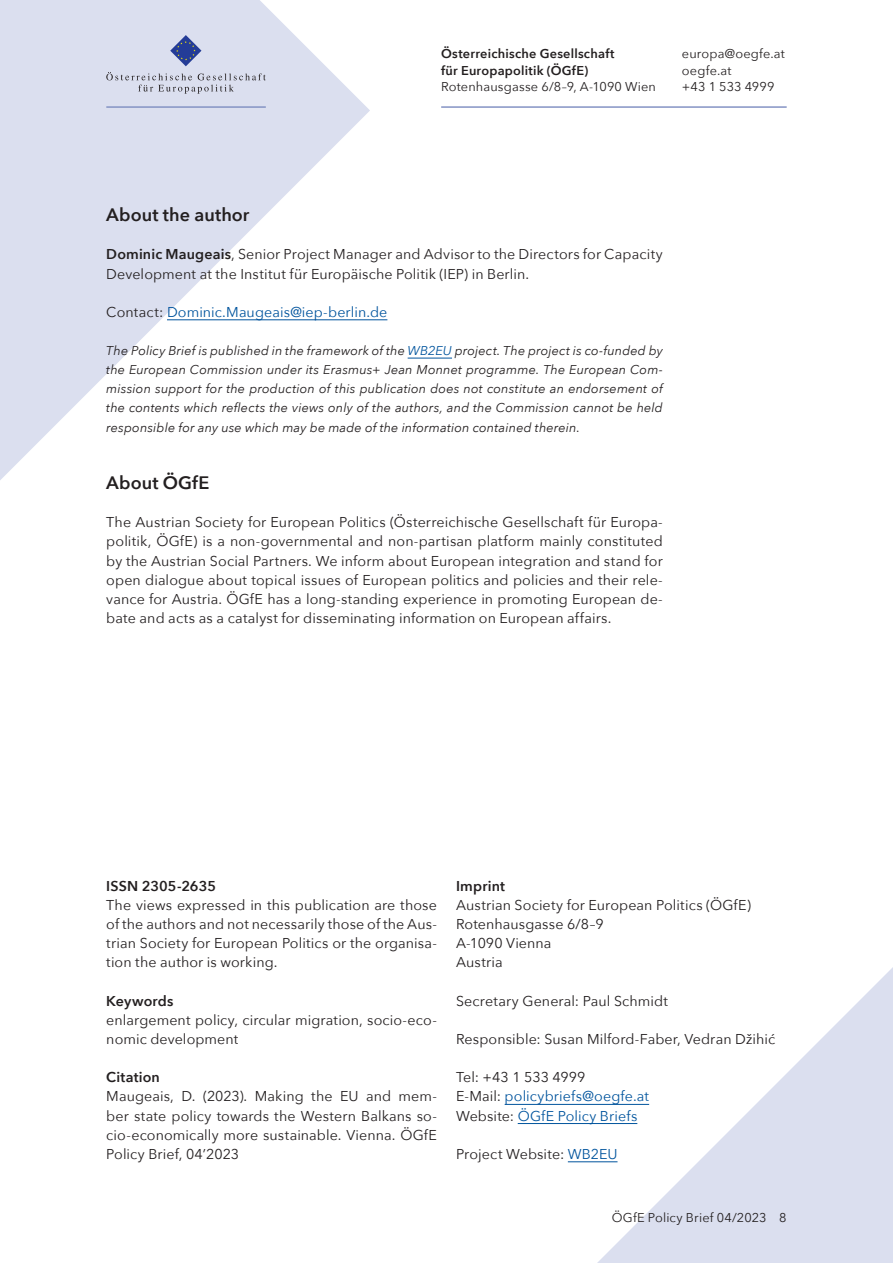
<style>
.page{position:relative;width:893px;height:1263px;background:#fff}
.page>*{position:absolute;margin:0;border:0;box-sizing:border-box;transform-origin:0 0}
.Überschrift_3{font:600 18px "Avenir Next";letter-spacing:.005em;color:#231f20}
.p{font:14.25px/19.2px "Avenir Next";letter-spacing:.005em;color:#231f20}
.p-2{font:14.25px "Avenir Next";letter-spacing:.005em;color:#01549d}
.p-3{font:600 14.25px "Avenir Next";letter-spacing:.01em;color:#231f20}
.Überschrift_3-2{font:italic 12.75px/19.2px "Avenir Next";letter-spacing:.01em;color:#231f20;text-align:justify}
.p-4{font:12.75px "Avenir Next";letter-spacing:.015em;color:#231f20}
.p-5{font:600 12.75px/16.5px "Avenir Next";letter-spacing:.02em;color:#231f20}
.p_Pagina{font:12.75px "Avenir Next";letter-spacing:.01em;color:#231f20}
.s1{font-weight:600}
.s2{color:#231f20}
.s3{color:#01549d}
</style>
<div class="page">
<svg style="left:0;top:0;width:370px;height:480px;fill:#dbdfef"></svg>
<svg style="left:597px;top:967px;width:296px;height:296px"></svg>
<hr style="left:441px;top:106px;width:346px;height:2px;background:#8493c4">
<hr style="left:106px;top:106px;width:160px;height:2px;background:#8493c4">
<svg style="left:170px;top:35px;width:31px;height:31px"></svg>
<svg style="left:106px;top:72px;width:160px;height:22px;background:#c9cddb"></svg>
<hr style="left:167px;top:319px;width:220px;height:1px;background:#01549d">
<hr style="left:408px;top:358px;width:44px;height:1px;background:#01549d">
<hr style="left:505px;top:1104px;width:144px;height:1px;background:#01549d">
<hr style="left:518px;top:1123px;width:119px;height:1px;background:#01549d">
<hr style="left:568px;top:1161px;width:49px;height:1px;background:#01549d">
<p class="p-5" style="left:441px;top:45px;width:175px">Österreichische Gesellschaft für Europapolitik (ÖGfE)</p>
<p class="p-4" style="left:441px;top:76px;width:216px">Rotenhausgasse 6/8–9, A-1090 Wien</p>
<p class="p-4" style="left:682px;top:43px;width:104px">europa@oegfe.at</p>
<p class="p-4" style="left:682px;top:60px;width:51px">oegfe.at</p>
<p class="p-4" style="left:682px;top:76px;width:94px">+43 1 533 4999</p>
<p class="Überschrift_3" style="left:106px;top:199px;width:145px">About the author</p>
<p class="p" style="left:106px;top:244px;width:558px"><span class="s1">Dominic Maugeais</span>, Senior Project Manager and Advisor to the Directors for Capacity<br>Development at the Institut für Europäische Politik (IEP) in Berlin.</p>
<p class="p-2" style="left:106px;top:300px;width:283px"><span class="s2">Contact:</span> Dominic.Maugeais@iep-berlin.de</p>
<p class="Überschrift_3-2" style="left:106px;top:340px;width:558px">The Policy Brief is published in the framework of the <span class="s3">WB2EU</span> project. The project is co-funded by the European Commission under its Erasmus+ Jean Monnet programme. The European Com&shy;mission support for the production of this publication does not constitute an endorsement of the contents which reflects the views only of the authors, and the Commission cannot be held responsible for any use which may be made of the information contained therein.</p>
<p class="Überschrift_3" style="left:106px;top:467px;width:105px">About ÖGfE</p>
<p class="p" style="left:106px;top:512px;width:558px;text-align:justify">The Austrian Society for European Politics (Österreichische Gesellschaft für Europa&shy;politik, ÖGfE) is a non-governmental and non-partisan platform mainly constituted by the Austrian Social Partners. We inform about European integration and stand for open dialogue about topical issues of European politics and policies and their rele&shy;vance for Austria. ÖGfE has a long-standing experience in promoting European de&shy;bate and acts as a catalyst for disseminating information on European affairs.</p>
<p class="p-3" style="left:106px;top:874px;width:111px">ISSN 2305-2635</p>
<p class="p" style="left:106px;top:895px;width:332px;text-align:justify">The views expressed in this publication are those of the authors and not necessarily those of the Aus&shy;trian Society for European Politics or the organisa&shy;tion the author is working.</p>
<p class="p-3" style="left:106px;top:988px;width:69px">Keywords</p>
<p class="p" style="left:106px;top:1010px;width:332px">enlargement policy, circular migration, socio-eco&shy;nomic development</p>
<p class="p-3" style="left:106px;top:1065px;width:55px">Citation</p>
<p class="p" style="left:106px;top:1086px;width:332px;text-align:justify">Maugeais, D. (2023). Making the EU and mem&shy;ber state policy towards the Western Balkans so&shy;cio-economically more sustainable. Vienna. ÖGfE Policy Brief, 04’2023</p>
<p class="p-3" style="left:456px;top:874px;width:50px">Imprint</p>
<p class="p" style="left:456px;top:895px;width:296px">Austrian Society for European Politics (ÖGfE)</p>
<p class="p" style="left:456px;top:914px;width:149px">Rotenhausgasse 6/8–9</p>
<p class="p" style="left:456px;top:933px;width:97px">A-1090 Vienna<br>Austria</p>
<p class="p" style="left:456px;top:990px;width:213px">Secretary General: Paul Schmidt</p>
<p class="p" style="left:456px;top:1029px;width:321px">Responsible: Susan Milford-Faber, Vedran Džihić</p>
<p class="p" style="left:456px;top:1067px;width:131px">Tel: +43 1 533 4999</p>
<p class="p-2" style="left:456px;top:1084px;width:195px"><span class="s2">E-Mail:</span> policybriefs@oegfe.at</p>
<p class="p-2" style="left:456px;top:1103px;width:183px"><span class="s2">Website:</span> ÖGfE Policy Briefs</p>
<p class="p" style="left:456px;top:1143px;width:163px">Project Website: <span class="s3">WB2EU</span></p>
<p class="p_Pagina" style="left:612px;top:1206px;width:176px">ÖGfE Policy Brief 04/2023 8</p>
</div>
